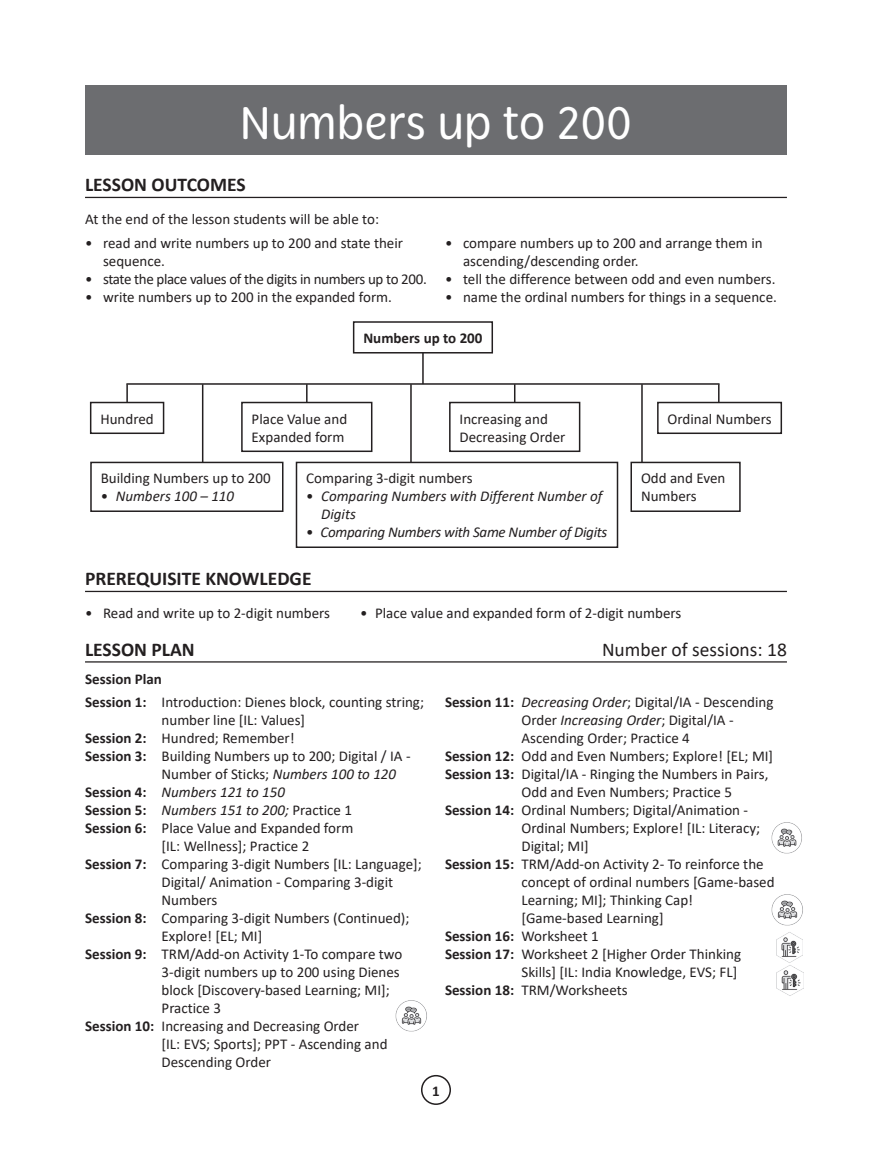
<style>
.page{position:relative;width:872px;height:1170px;background:#fff}
.page>*{position:absolute;margin:0;border:0;box-sizing:border-box;transform-origin:0 0}
.CN{font:48px "Mithella";color:#fff}
.t1{font:700 19.5px "Calibri";color:#231f20}
.t2{font:19.5px "Calibri";color:#231f20}
.Label{font:15px/18px "Calibri";color:#231f20}
.Label-2{font:italic 15px/18px "Calibri";color:#231f20}
.Label-3{font:15px "Calibri";letter-spacing:-.025em;color:#231f20}
.TX{font:15px "Calibri";color:#231f20}
.Label-4{font:italic 15px "Calibri";letter-spacing:-.02em;color:#231f20}
.Label-5{font:700 15px "Calibri";color:#231f20}
.TX-2{font:700 15px "Calibri";color:#231f20}
.s1{font-style:normal}
.s2{font-weight:700}
.s3{font-style:italic}
.s4{font-weight:700;font-style:normal}
.s5{font-weight:400}
</style>
<div class="page">
<hr style="left:85px;top:197px;width:702px;height:1px;background:#231f20">
<hr style="left:85px;top:590px;width:702px;height:2px;background:#231f20">
<hr style="left:85px;top:661px;width:702px;height:1px;background:#231f20">
<div style="left:353px;top:321px;width:140px;height:32px;border:2px solid #231f20"></div>
<div style="left:90px;top:402px;width:74px;height:32px;border:2px solid #231f20"></div>
<div style="left:241px;top:402px;width:131px;height:50px;border:2px solid #231f20"></div>
<div style="left:90px;top:461px;width:193px;height:51px;border:2px solid #231f20"></div>
<div style="left:296px;top:461px;width:322px;height:87px;border:2px solid #231f20"></div>
<div style="left:630px;top:461px;width:110px;height:51px;border:2px solid #231f20"></div>
<div style="left:449px;top:402px;width:131px;height:50px;border:2px solid #231f20"></div>
<div style="left:657px;top:402px;width:125px;height:32px;border:2px solid #231f20"></div>
<hr style="left:422px;top:352px;width:2px;height:32px;background:#231f20">
<hr style="left:126px;top:383px;width:593px;height:1px;background:#231f20">
<svg style="left:126px;top:384px;width:2px;height:18px"></svg>
<svg style="left:306px;top:384px;width:1px;height:18px"></svg>
<hr style="left:202px;top:384px;width:1px;height:78px;background:#231f20">
<hr style="left:410px;top:384px;width:2px;height:78px;background:#231f20">
<hr style="left:641px;top:384px;width:1px;height:78px;background:#231f20">
<svg style="left:514px;top:384px;width:1px;height:18px"></svg>
<svg style="left:718px;top:384px;width:1px;height:18px"></svg>
<img style="left:395px;top:1000px;width:32px;height:31px">
<img style="left:771px;top:822px;width:31px;height:31px">
<img style="left:771px;top:894px;width:32px;height:31px">
<img style="left:776px;top:932px;width:27px;height:64px">
<div style="left:85px;top:85px;width:702px;height:69px;background:#6c6d70"></div>
<div style="left:421px;top:1074px;width:30px;height:30px;border:2px solid #231f20;border-radius:50%"></div>
<p class="CN" style="left:240px;top:97px;width:394px">Numbers up to 200</p>
<h1 class="t1" style="left:85px;top:171px;width:162px">LESSON OUTCOMES</h1>
<p class="TX" style="left:85px;top:209px;width:295px">At the end of the lesson students will be able to:</p>
<p class="Label" style="left:103px;top:234px;width:301px;text-indent:-18px">• read and write numbers up to 200 and state their sequence.</p>
<p class="Label-3" style="left:85px;top:269px;width:343px">• state the place values of the digits in numbers up to 200.</p>
<p class="Label" style="left:85px;top:288px;width:308px">• write numbers up to 200 in the expanded form.</p>
<p class="Label" style="left:463px;top:234px;width:301px;text-indent:-18px">• compare numbers up to 200 and arrange them in ascending/descending order.</p>
<p class="Label" style="left:445px;top:270px;width:332px">• tell the difference between odd and even numbers.</p>
<p class="Label" style="left:445px;top:288px;width:333px">• name the ordinal numbers for things in a sequence.</p>
<p class="Label-5" style="left:363px;top:327px;width:121px">Numbers up to 200</p>
<p class="Label" style="left:100px;top:409px;width:55px">Hundred</p>
<p class="Label" style="left:252px;top:409px;width:97px">Place Value and<br>Expanded form</p>
<p class="Label" style="left:101px;top:469px;width:171px">Building Numbers up to 200</p>
<p class="Label-2" style="left:101px;top:487px;width:135px"><span class="s1">•</span> Numbers 100 – 110</p>
<p class="Label" style="left:459px;top:409px;width:107px">Increasing and<br>Decreasing Order</p>
<p class="Label" style="left:667px;top:409px;width:105px">Ordinal Numbers</p>
<p class="Label" style="left:306px;top:469px;width:168px">Comparing 3-digit numbers</p>
<p class="Label-2" style="left:321px;top:487px;width:283px;text-indent:-15px"><span class="s1">•</span> Comparing Numbers with Different Number of<br>Digits</p>
<p class="Label-4" style="left:306px;top:522px;width:303px"><span class="s1">•</span> Comparing Numbers with Same Number of Digits</p>
<p class="Label" style="left:641px;top:469px;width:86px">Odd and Even<br>Numbers</p>
<h1 class="t1" style="left:85px;top:565px;width:228px">PREREQUISITE KNOWLEDGE</h1>
<p class="Label" style="left:85px;top:604px;width:246px">• Read and write up to 2-digit numbers</p>
<p class="Label" style="left:360px;top:604px;width:323px">• Place value and expanded form of 2-digit numbers</p>
<h1 class="t1" style="left:85px;top:635px;width:111px">LESSON PLAN</h1>
<h1 class="t2" style="left:602px;top:635px;width:186px">Number of sessions: 18</h1>
<p class="TX-2" style="left:85px;top:668px;width:78px">Session Plan</p>
<p class="Label" style="left:162px;top:692px;width:264px;text-indent:-76px"><span class="s2">Session 1:</span> Introduction: Dienes block, counting string; number line [IL: Values]</p>
<p class="Label" style="left:85px;top:728px;width:211px"><span class="s2">Session 2:</span> Hundred; Remember!</p>
<p class="Label" style="left:162px;top:746px;width:250px;text-indent:-76px"><span class="s2">Session 3:</span> Building Numbers up to 200; Digital / IA -<br>Number of Sticks; <span class="s3">Numbers 100 to 120</span></p>
<p class="Label-2" style="left:85px;top:782px;width:201px"><span class="s4">Session 4:</span> Numbers 121 to 150</p>
<p class="Label-2" style="left:85px;top:800px;width:268px"><span class="s4">Session 5:</span> Numbers 151 to 200; <span class="s1">Practice 1</span></p>
<p class="Label" style="left:162px;top:818px;width:193px;text-indent:-76px"><span class="s2">Session 6:</span> Place Value and Expanded form [IL: Wellness]; Practice 2</p>
<p class="Label" style="left:162px;top:854px;width:262px;text-indent:-76px"><span class="s2">Session 7:</span> Comparing 3-digit Numbers [IL: Language];<br>Digital/ Animation - Comparing 3-digit<br>Numbers</p>
<p class="Label" style="left:162px;top:908px;width:249px;text-indent:-76px"><span class="s2">Session 8:</span> Comparing 3-digit Numbers (Continued);<br>Explore! [EL; MI]</p>
<p class="Label" style="left:162px;top:944px;width:242px;text-indent:-76px"><span class="s2">Session 9:</span> TRM/Add-on Activity 1-To compare two 3-digit numbers up to 200 using Dienes block [Discovery-based Learning; MI]; Practice 3</p>
<p class="Label" style="left:162px;top:1016px;width:227px;text-indent:-76px"><span class="s2">Session 10:</span> Increasing and Decreasing Order<br>[IL: EVS; Sports]; PPT - Ascending and<br>Descending Order</p>
<p class="Label" style="left:521px;top:692px;width:253px;text-indent:-76px"><span class="s2">Session 11:</span> <span class="s3">Decreasing Order</span>; Digital/IA - Descending<br>Order <span class="s3">Increasing Order</span>; Digital/IA -<br>Ascending Order; Practice 4</p>
<p class="Label" style="left:445px;top:746px;width:330px"><span class="s2">Session 12:</span> Odd and Even Numbers; Explore! [EL; MI]</p>
<p class="Label" style="left:521px;top:764px;width:248px;text-indent:-76px"><span class="s2">Session 13:</span> Digital/IA - Ringing the Numbers in Pairs,<br>Odd and Even Numbers; Practice 5</p>
<p class="Label" style="left:521px;top:800px;width:240px;text-indent:-76px"><span class="s2">Session 14:</span> Ordinal Numbers; Digital/Animation -<br>Ordinal Numbers; Explore! [IL: Literacy;<br>Digital; MI]</p>
<p class="Label" style="left:521px;top:854px;width:254px;text-indent:-76px"><span class="s2">Session 15:</span> TRM/Add-on Activity 2- To reinforce the concept of ordinal numbers [Game-based Learning; MI]; Thinking Cap! [Game-based Learning]</p>
<p class="Label-5" style="left:445px;top:925px;width:155px">Session 16: <span class="s5">Worksheet 1</span></p>
<p class="Label" style="left:445px;top:944px;width:298px;text-align:right"><span class="s2">Session 17:</span> Worksheet 2 [Higher Order Thinking<br>Skills] [IL: India Knowledge, EVS; FL]</p>
<p class="Label" style="left:445px;top:980px;width:184px"><span class="s2">Session 18:</span> TRM/Worksheets</p>
<p class="Label-5" style="left:432px;top:1079px;width:9px">1</p>
</div>
